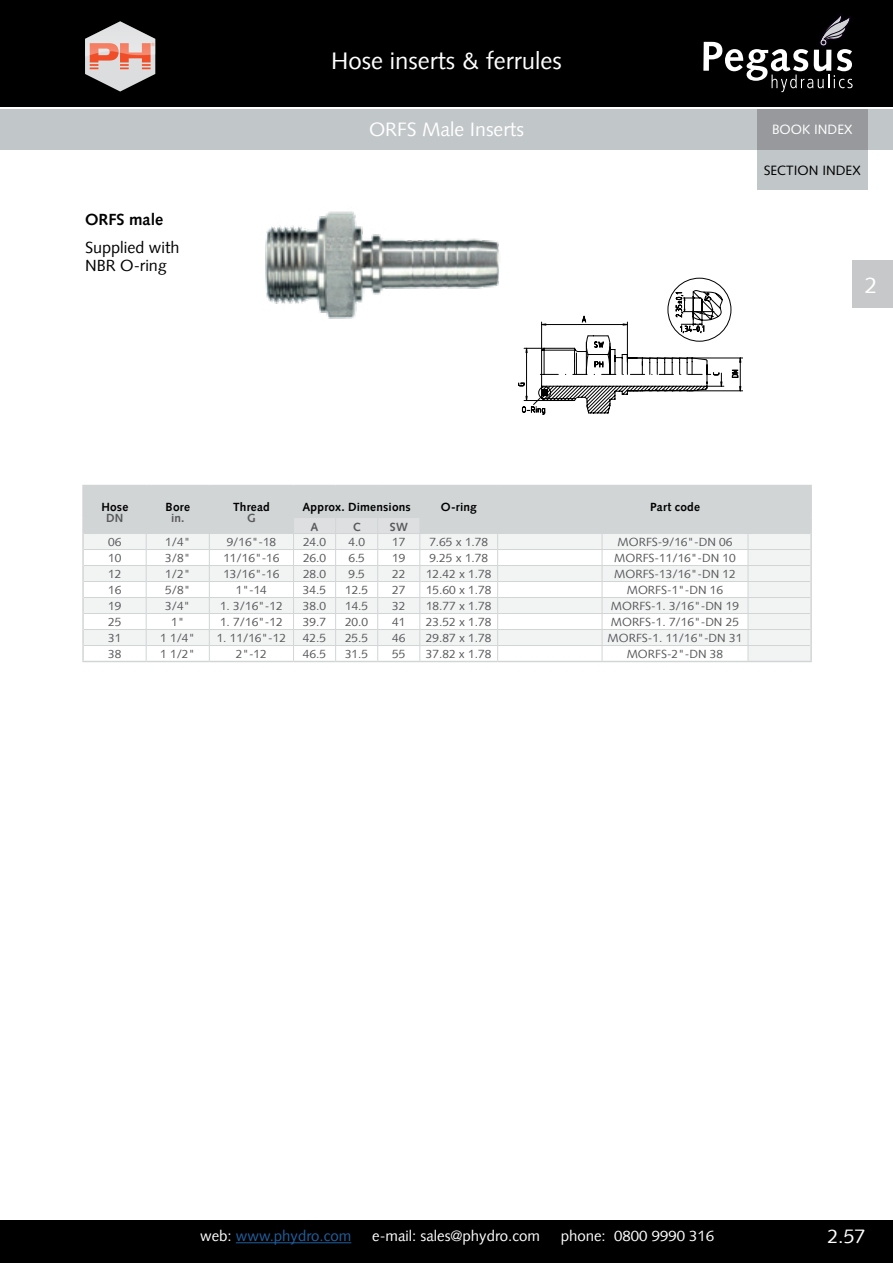
<style>
.page{position:relative;width:893px;height:1263px;background:#fff}
.page>*{position:absolute;margin:0;border:0;box-sizing:border-box;transform-origin:0 0}
.t1{font:24px "Syntax LT";color:#fff}
.t2{font:22.5px "Syntax LT";color:#fff}
.t3{font:19.5px "Syntax LT";color:#fff}
.t4{font:16.2px/18px "Syntax LT";color:#000}
.t5{font:700 16.2px "Syntax LT";color:#000}
.t6{font:15px "Syntax LT";color:#fff}
.t7{font:15px "Syntax LT";color:#215e9e}
.t8{font:13.5px "Syntax LT Std";color:#000}
.t9{font:13.5px "Syntax LT Std";color:#fff}
.t10{font:11.85px "Syntax LT";color:#58595b}
.t11{font:700 11.85px "Syntax LT";letter-spacing:.015em;color:#000}
.t12{font:700 11.85px "Syntax LT";color:#58595b}
.s1{color:#fff}
</style>
<div class="page">
<div style="left:0;top:0;width:893px;height:106px;background:#000"></div>
<div style="left:0;top:1220px;width:893px;height:43px;background:#000"></div>
<hr style="left:236px;top:1242px;width:115px;height:1px;background:#215e9e">
<svg style="left:85px;top:21px;width:70px;height:71px"></svg>
<div style="left:853px;top:260px;width:40px;height:48px;background:#c7c8ca"></div>
<svg style="left:703px;top:13px;width:150px;height:79px"></svg>
<div style="left:0;top:109px;width:893px;height:41px;background:#c1c6c8"></div>
<div style="left:757px;top:150px;width:110px;height:40px;background:#c1c6c8"></div>
<div style="left:757px;top:109px;width:110px;height:41px;background:#97999c"></div>
<hr style="left:637px;top:391px;width:106px;height:1px;background:#000">
<hr style="left:637px;top:358px;width:106px;height:1px;background:#000">
<svg style="left:518px;top:278px;width:223px;height:136px"></svg>
<img style="left:265px;top:211px;width:234px;height:108px">
<hr style="left:82px;top:661px;width:64px;height:1px;background:#d1d5d6">
<hr style="left:146px;top:661px;width:63px;height:1px;background:#d1d5d6">
<hr style="left:209px;top:661px;width:85px;height:1px;background:#d1d5d6">
<hr style="left:294px;top:661px;width:42px;height:1px;background:#d1d5d6">
<hr style="left:336px;top:661px;width:42px;height:1px;background:#d1d5d6">
<hr style="left:378px;top:661px;width:42px;height:1px;background:#d1d5d6">
<hr style="left:420px;top:661px;width:78px;height:1px;background:#d1d5d6">
<hr style="left:498px;top:661px;width:104px;height:1px;background:#d1d5d6">
<hr style="left:602px;top:661px;width:146px;height:1px;background:#d1d5d6">
<svg style="left:82px;top:485px;width:730px;height:176px"></svg>
<hr style="left:748px;top:661px;width:64px;height:1px;background:#d1d5d6">
<h1 class="t1" style="left:331px;top:47px;width:232px">Hose inserts &amp; ferrules</h1>
<h3 class="t3" style="left:369px;top:118px;width:156px">ORFS Male Inserts</h3>
<p class="t9" style="left:772px;top:122px;width:82px">BOOK INDEX</p>
<h3 class="t5" style="left:85px;top:210px;width:80px">ORFS male</h3>
<h3 class="t4" style="left:85px;top:238px;width:96px">Supplied with<br>NBR O-ring</h3>
<p class="t8" style="left:764px;top:162px;width:98px">SECTION INDEX</p>
<h2 class="t2" style="left:865px;top:272px;width:14px">2</h2>
<p class="t11" style="left:101px;top:500px;width:28px">Hose</p>
<p class="t12" style="left:106px;top:511px;width:19px">DN</p>
<p class="t11" style="left:166px;top:500px;width:26px">Bore</p>
<p class="t12" style="left:171px;top:511px;width:15px">in.</p>
<p class="t11" style="left:233px;top:500px;width:38px">Thread</p>
<p class="t12" style="left:247px;top:511px;width:10px">G</p>
<p class="t11" style="left:302px;top:500px;width:110px">Approx. Dimensions</p>
<p class="t11" style="left:441px;top:500px;width:38px">O-ring</p>
<p class="t11" style="left:650px;top:500px;width:51px">Part code</p>
<p class="t12" style="left:311px;top:520px;width:9px">A</p>
<p class="t12" style="left:353px;top:520px;width:9px">C</p>
<p class="t12" style="left:390px;top:520px;width:20px">SW</p>
<p class="t10" style="left:108px;top:535px;width:15px">06</p>
<p class="t10" style="left:165px;top:535px;width:27px">1/4"</p>
<p class="t10" style="left:227px;top:535px;width:51px">9/16"-18</p>
<p class="t10" style="left:303px;top:535px;width:25px">24.0</p>
<p class="t10" style="left:348px;top:535px;width:18px">4.0</p>
<p class="t10" style="left:392px;top:535px;width:15px">17</p>
<p class="t10" style="left:429px;top:535px;width:60px">7.65 x 1.78</p>
<p class="t10" style="left:618px;top:535px;width:116px">MORFS-9/16"-DN 06</p>
<p class="t10" style="left:108px;top:551px;width:15px">10</p>
<p class="t10" style="left:165px;top:551px;width:27px">3/8"</p>
<p class="t10" style="left:223px;top:551px;width:58px">11/16"-16</p>
<p class="t10" style="left:303px;top:551px;width:25px">26.0</p>
<p class="t10" style="left:348px;top:551px;width:18px">6.5</p>
<p class="t10" style="left:392px;top:551px;width:15px">19</p>
<p class="t10" style="left:429px;top:551px;width:60px">9.25 x 1.78</p>
<p class="t10" style="left:614px;top:551px;width:123px">MORFS-11/16"-DN 10</p>
<p class="t10" style="left:108px;top:567px;width:15px">12</p>
<p class="t10" style="left:165px;top:567px;width:27px">1/2"</p>
<p class="t10" style="left:223px;top:567px;width:58px">13/16"-16</p>
<p class="t10" style="left:303px;top:567px;width:25px">28.0</p>
<p class="t10" style="left:348px;top:567px;width:18px">9.5</p>
<p class="t10" style="left:392px;top:567px;width:15px">22</p>
<p class="t10" style="left:426px;top:567px;width:67px">12.42 x 1.78</p>
<p class="t10" style="left:614px;top:567px;width:123px">MORFS-13/16"-DN 12</p>
<p class="t10" style="left:108px;top:583px;width:15px">16</p>
<p class="t10" style="left:165px;top:583px;width:27px">5/8"</p>
<p class="t10" style="left:236px;top:583px;width:33px">1"-14</p>
<p class="t10" style="left:303px;top:583px;width:25px">34.5</p>
<p class="t10" style="left:345px;top:583px;width:25px">12.5</p>
<p class="t10" style="left:392px;top:583px;width:15px">27</p>
<p class="t10" style="left:426px;top:583px;width:67px">15.60 x 1.78</p>
<p class="t10" style="left:627px;top:583px;width:98px">MORFS-1"-DN 16</p>
<p class="t10" style="left:108px;top:599px;width:15px">19</p>
<p class="t10" style="left:165px;top:599px;width:27px">3/4"</p>
<p class="t10" style="left:220px;top:599px;width:64px">1. 3/16"-12</p>
<p class="t10" style="left:303px;top:599px;width:25px">38.0</p>
<p class="t10" style="left:345px;top:599px;width:25px">14.5</p>
<p class="t10" style="left:392px;top:599px;width:15px">32</p>
<p class="t10" style="left:426px;top:599px;width:67px">18.77 x 1.78</p>
<p class="t10" style="left:611px;top:599px;width:130px">MORFS-1. 3/16"-DN 19</p>
<p class="t10" style="left:108px;top:615px;width:15px">25</p>
<p class="t10" style="left:171px;top:615px;width:15px">1"</p>
<p class="t10" style="left:220px;top:615px;width:64px">1. 7/16"-12</p>
<p class="t10" style="left:303px;top:615px;width:25px">39.7</p>
<p class="t10" style="left:345px;top:615px;width:25px">20.0</p>
<p class="t10" style="left:392px;top:615px;width:15px">41</p>
<p class="t10" style="left:426px;top:615px;width:67px">23.52 x 1.78</p>
<p class="t10" style="left:611px;top:615px;width:130px">MORFS-1. 7/16"-DN 25</p>
<p class="t10" style="left:108px;top:631px;width:15px">31</p>
<p class="t10" style="left:160px;top:631px;width:36px">1 1/4"</p>
<p class="t10" style="left:217px;top:631px;width:71px">1. 11/16"-12</p>
<p class="t10" style="left:303px;top:631px;width:25px">42.5</p>
<p class="t10" style="left:345px;top:631px;width:25px">25.5</p>
<p class="t10" style="left:392px;top:631px;width:15px">46</p>
<p class="t10" style="left:426px;top:631px;width:67px">29.87 x 1.78</p>
<p class="t10" style="left:608px;top:631px;width:136px">MORFS-1. 11/16"-DN 31</p>
<p class="t10" style="left:108px;top:646px;width:15px">38</p>
<p class="t10" style="left:160px;top:646px;width:36px">1 1/2"</p>
<p class="t10" style="left:236px;top:646px;width:33px">2"-12</p>
<p class="t10" style="left:303px;top:646px;width:25px">46.5</p>
<p class="t10" style="left:345px;top:646px;width:25px">31.5</p>
<p class="t10" style="left:392px;top:646px;width:15px">55</p>
<p class="t10" style="left:426px;top:646px;width:67px">37.82 x 1.78</p>
<p class="t10" style="left:627px;top:646px;width:98px">MORFS-2"-DN 38</p>
<p class="t7" style="left:200px;top:1227px;width:153px"><span class="s1">web:</span> www.phydro.com</p>
<p class="t6" style="left:372px;top:1227px;width:169px">e-mail: sales@phydro.com</p>
<p class="t6" style="left:561px;top:1227px;width:155px">phone: 0800 9990 316</p>
<h3 class="t3" style="left:827px;top:1225px;width:39px">2.57</h3>
</div>
